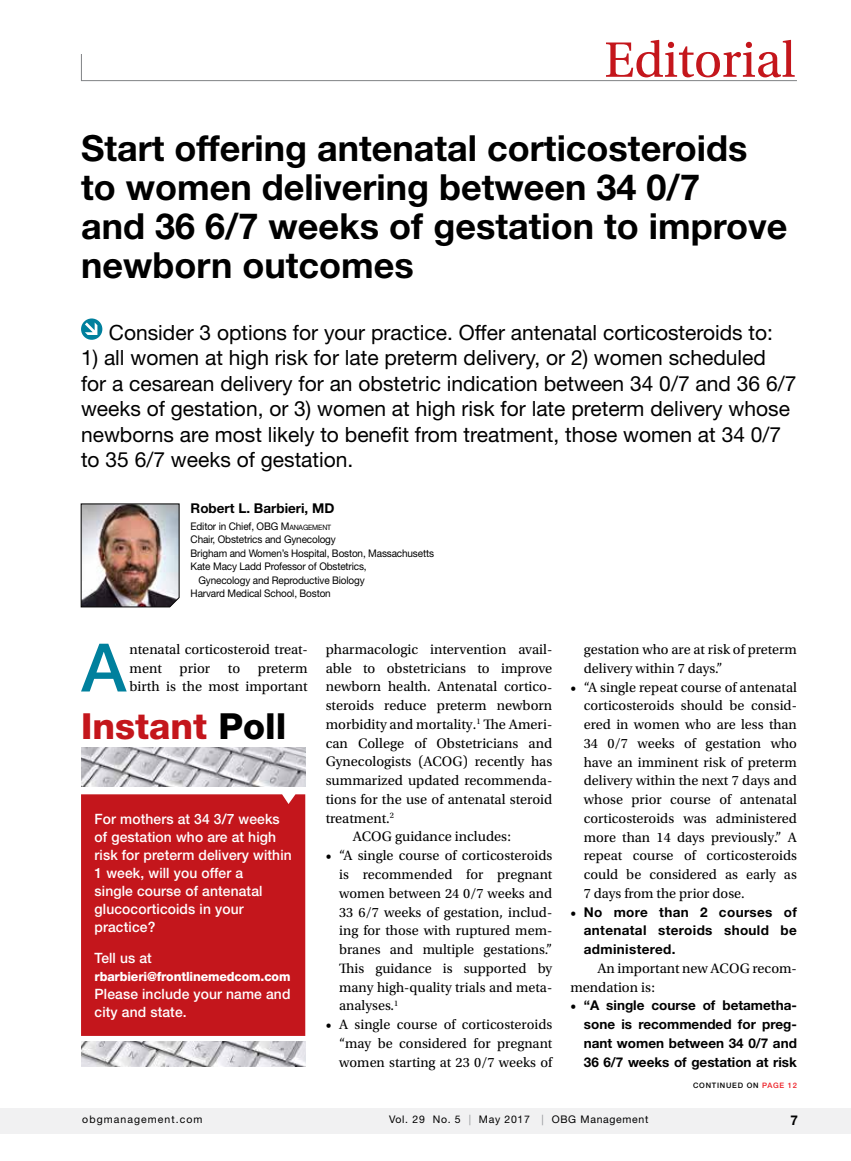
<style>
.page{position:relative;width:851px;height:1161px;background:#fff}
.page>*{position:absolute;margin:0;border:0;box-sizing:border-box;transform-origin:0 0}
.t1{font:500 66.9px "Helvetica Neue LT Std";color:#00809d}
.t2{font:52.5px "Utopia Std";letter-spacing:-.005em;color:#c4161c}
.t3{font:700 36px/39px "Helvetica Neue LT Std";color:#000}
.t4{font:800 36px "Helvetica Neue LT Std";color:#c4161c}
.t5{font:21px/25.5px "Helvetica Neue LT Std";color:#000}
.t6{font:14.4px/18.8px "Utopia Std";color:#000;text-align:justify}
.t7{font:14.25px/18.8px "Utopia Std";color:#000;text-align:justify}
.t8{font:500 14.25px/18px "Helvetica Neue LT Std";letter-spacing:.01em;color:#fff}
.t9{font:700 13.5px/18.8px "Helvetica Neue LT Std";color:#000;text-align:justify}
.t10{font:800 12.75px "Helvetica Neue LT Std";letter-spacing:-.01em;color:#fff}
.t11{font:10.5px "Helvetica Neue LT Std";letter-spacing:-.015em;color:#000;scale:.95 1}
.t12{font:10.5px "Helvetica Neue LT Std";letter-spacing:.065em;color:#000}
.t13{font:10.5px "Helvetica Neue LT Std";letter-spacing:.1em;color:#000}
.t14{font:500 7.5px "Helvetica Neue LT Std";letter-spacing:.1em;color:#000}
.s1{font-style:inherit}
.s2{font-size:7.35px}
.s3{color:#000}
.s4{font-family:"Utopia Std";font-weight:400;font-size:14.25px}
.s5{color:#ed1d24}
.s6{color:#939598}
</style>
<div class="page">
<div style="left:0;top:1108px;width:850px;height:26px;background:#f1f1f2"></div>
<svg style="left:81px;top:54px;width:716px;height:27px"></svg>
<svg style="left:81px;top:318px;width:21px;height:22px"></svg>
<div style="left:81px;top:794px;width:224px;height:242px;background:#c4161c"></div>
<img style="left:81px;top:747px;width:224px;height:40px">
<img style="left:81px;top:1041px;width:224px;height:26px">
<img style="left:81px;top:504px;width:98px;height:103px">
<h2 class="t2" style="left:604px;top:31px;width:193px">Editorial</h2>
<h3 class="t3" style="left:81px;top:128px;width:708px">Start offering antenatal corticosteroids to women delivering between 34 0/7<br>and 36 6/7 weeks of gestation to improve newborn outcomes</h3>
<h3 class="t5" style="left:109px;top:319px;width:665px">Consider 3 options for your practice. Offer antenatal corticosteroids to:</h3>
<p class="t5" style="left:81px;top:345px;width:716px">1) all women at high risk for late preterm delivery, or 2) women scheduled for a cesarean delivery for an obstetric indication between 34 0/7 and 36 6/7 weeks of gestation, or 3) women at high risk for late preterm delivery whose newborns are most likely to benefit from treatment, those women at 34 0/7 to 35 6/7 weeks of gestation.</p>
<p class="t9" style="left:190px;top:499px;width:145px">Robert L. Barbieri, MD</p>
<p class="t11" style="left:190px;top:520px;width:149px">Editor in Chief, OBG <span class="s1">M</span><span class="s2">ANAGEMENT</span></p>
<p class="t11" style="left:190px;top:533px;width:154px">Chair, Obstetrics and Gynecology</p>
<p class="t11" style="left:190px;top:547px;width:258px">Brigham and Women’s Hospital, Boston, Massachusetts</p>
<p class="t11" style="left:190px;top:560px;width:187px">Kate Macy Ladd Professor of Obstetrics,</p>
<p class="t11" style="left:198px;top:574px;width:176px">Gynecology and Reproductive Biology</p>
<p class="t11" style="left:190px;top:587px;width:149px">Harvard Medical School, Boston</p>
<h1 class="t1" style="left:81px;top:628px;width:46px">A</h1>
<p class="t6" style="left:129px;top:640px;width:180px">ntenatal corticosteroid treat&shy;ment prior to preterm birth is the most important</p>
<p class="t6" style="left:326px;top:640px;width:228px">pharmacologic intervention avail-</p>
<p class="t6" style="left:326px;top:659px;width:228px">able to obstetricians to improve</p>
<p class="t6" style="left:326px;top:678px;width:228px">newborn health. Antenatal cortico-</p>
<p class="t6" style="left:326px;top:696px;width:228px">steroids reduce preterm newborn</p>
<p class="t6" style="left:326px;top:715px;width:228px">morbidity and mortality.<sup>1</sup> The Ameri-</p>
<p class="t6" style="left:326px;top:734px;width:228px">can College of Obstetricians and</p>
<p class="t6" style="left:326px;top:753px;width:228px">Gynecologists (ACOG) recently has</p>
<p class="t6" style="left:326px;top:771px;width:228px">summarized updated recommenda-</p>
<p class="t6" style="left:326px;top:790px;width:228px">tions for the use of antenatal steroid</p>
<p class="t6" style="left:326px;top:809px;width:70px">treatment.<sup>2</sup></p>
<p class="t6" style="left:353px;top:828px;width:160px">ACOG guidance includes:</p>
<p class="t7" style="left:339px;top:847px;width:215px;text-indent:-13px">• “A single course of corticosteroids is recommended for pregnant women between 24 0/7 weeks and 33 6/7 weeks of gestation, includ&shy;ing for those with ruptured mem&shy;branes and multiple gestations.” This guidance is supported by many high-quality trials and meta&shy;analyses.<sup>1</sup></p>
<p class="t7" style="left:339px;top:1015px;width:215px;text-indent:-13px">• A single course of corticosteroids “may be considered for pregnant women starting at 23 0/7 weeks of</p>
<h3 class="t4" style="left:81px;top:704px;width:207px">Instant <span class="s3">Poll</span></h3>
<p class="t8" style="left:94px;top:810px;width:199px">For mothers at 34 3/7 weeks of gestation who are at high risk for preterm delivery within<br>1 week, will you offer a<br>single course of antenatal glucocorticoids in your practice?</p>
<p class="t8" style="left:94px;top:949px;width:59px">Tell us at</p>
<p class="t10" style="left:94px;top:969px;width:197px">rbarbieri@frontlinemedcom.com</p>
<p class="t8" style="left:94px;top:985px;width:197px">Please include your name and city and state.</p>
<p class="t7" style="left:583px;top:640px;width:215px">gestation who are at risk of preterm delivery within 7 days.”</p>
<p class="t7" style="left:583px;top:678px;width:215px;text-indent:-13px">• “A single repeat course of antenatal corticosteroids should be consid&shy;ered in women who are less than 34 0/7 weeks of gestation who have an imminent risk of preterm delivery within the next 7 days and whose prior course of antenatal corticosteroids was administered more than 14 days previously.” A repeat course of corticosteroids could be considered as early as 7 days from the prior dose.</p>
<p class="t9" style="left:584px;top:902px;width:215px;text-indent:-14px"><span class="s4">•</span> No more than 2 courses of antenatal steroids should be administered.</p>
<p class="t6" style="left:570px;top:959px;width:228px;text-indent:27px">An important new ACOG recom&shy;mendation is:</p>
<p class="t9" style="left:584px;top:996px;width:215px;text-indent:-14px"><span class="s4">•</span> “A single course of betametha&shy;sone is recommended for preg&shy;nant women between 34 0/7 and 36 6/7 weeks of gestation at risk</p>
<p class="t14" style="left:693px;top:1080px;width:105px">CONTINUED ON <span class="s5">PAGE 12</span></p>
<p class="t13" style="left:82px;top:1114px;width:122px">obgmanagement.com</p>
<p class="t12" style="left:389px;top:1114px;width:261px">Vol. 29 No. 5 <span class="s6">|</span> May 2017 <span class="s6">|</span> OBG Management</p>
<p class="t9" style="left:790px;top:1110px;width:9px">7</p>
</div>
